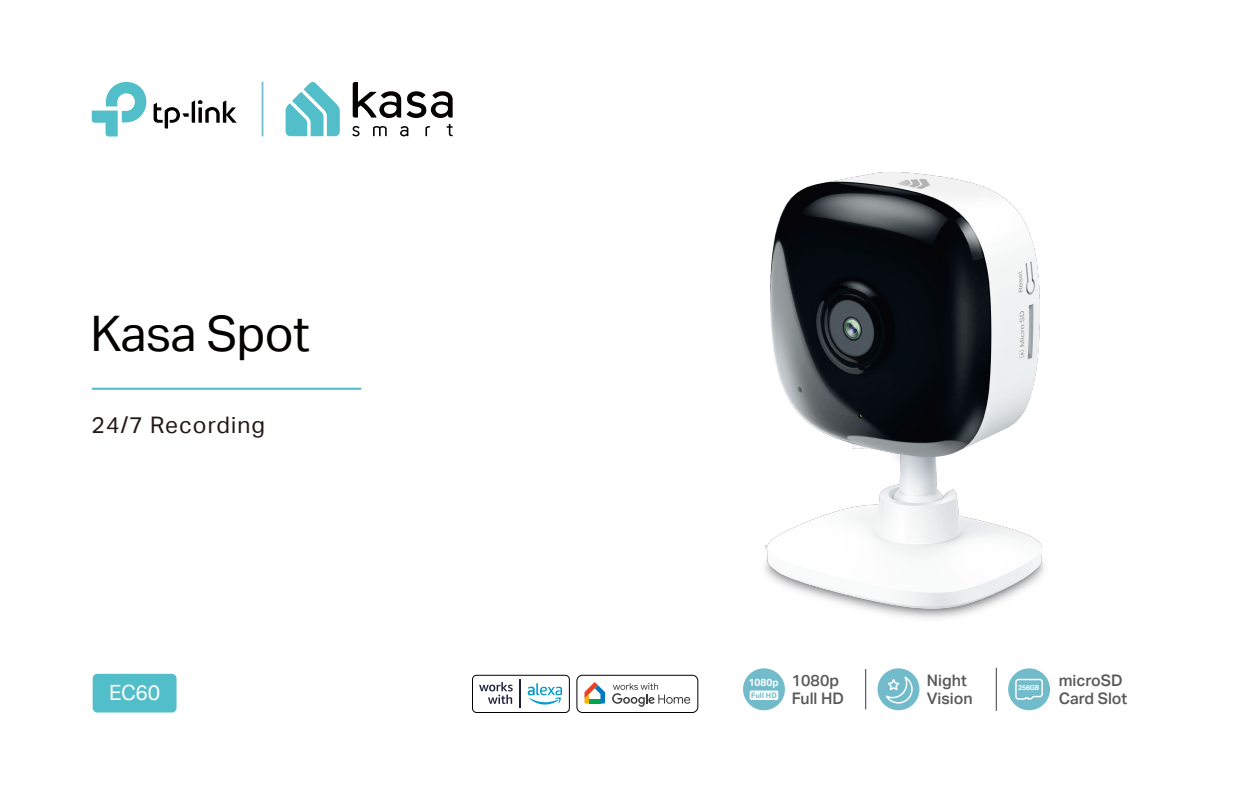
<style>
.page{position:relative;width:1260px;height:788px;background:#fff}
.page>*{position:absolute;margin:0;border:0;box-sizing:border-box;transform-origin:0 0}
.t1{font:49px "TP Link Aktiv Regular";letter-spacing:-.01em;color:#040000}
.t2{font:22.75px "TP Link Aktiv Regular";letter-spacing:.05em;color:#221815}
.t3{font:21px "TP Link Aktiv Regular";color:#fff}
.t4{font:15.92px/18.1px "TP Link Aktiv Medium";color:#595757}
.t5{font:10.24px "TP Link Aktiv Bold";letter-spacing:.01em;color:#fff}
.t6{font:7.61px "TP Link Aktiv Bold";letter-spacing:.025em;color:#71bbcb}
.t7{font:6.91px "TP Link Aktiv Bold";letter-spacing:-.025em;color:#fff}
</style>
<div class="page">
<div style="left:93px;top:673px;width:84px;height:39px;background:#52bec9;border-radius:5px"></div>
<hr style="left:92px;top:387px;width:269px;height:3px;background:#52bec9">
<svg style="left:425px;top:126px;width:5px;height:10px"></svg>
<svg style="left:447px;top:124px;width:6px;height:12px"></svg>
<svg style="left:352px;top:126px;width:8px;height:10px"></svg>
<svg style="left:373px;top:126px;width:14px;height:10px"></svg>
<svg style="left:400px;top:126px;width:8px;height:10px"></svg>
<svg style="left:407px;top:91px;width:46px;height:27px"></svg>
<svg style="left:353px;top:82px;width:48px;height:36px"></svg>
<svg style="left:286px;top:82px;width:54px;height:54px"></svg>
<svg style="left:92px;top:82px;width:54px;height:54px"></svg>
<svg style="left:154px;top:100px;width:83px;height:28px"></svg>
<hr style="left:262px;top:82px;width:1px;height:54px;background:#71bbcb">
<img style="left:765px;top:172px;width:280px;height:446px">
<hr style="left:865px;top:669px;width:1px;height:40px;background:#595757">
<hr style="left:996px;top:667px;width:1px;height:43px;background:#595757">
<div style="left:1008px;top:668px;width:42px;height:42px;background:#71bbcb;border-radius:50%"></div>
<svg style="left:1015px;top:678px;width:28px;height:22px"></svg>
<div style="left:878px;top:668px;width:41px;height:42px;background:#71bbcb;border-radius:50%"></div>
<svg style="left:883px;top:676px;width:30px;height:28px"></svg>
<div style="left:743px;top:668px;width:42px;height:42px;background:#71bbcb;border-radius:50%"></div>
<div style="left:750px;top:690px;width:28px;height:9px;background:#fff;border-radius:2px"></div>
<div style="left:577px;top:675px;width:121px;height:37px;border:1px solid #000;border-radius:6px"></div>
<svg style="left:585px;top:682px;width:20px;height:21px"></svg>
<svg style="left:612px;top:683px;width:78px;height:23px"></svg>
<div style="left:472px;top:675px;width:98px;height:37px;background:#fff;border:1px solid #000;border-radius:4px"></div>
<svg style="left:479px;top:682px;width:34px;height:21px"></svg>
<svg style="left:528px;top:683px;width:34px;height:21px"></svg>
<svg style="left:520px;top:679px;width:1px;height:29px"></svg>
<h1 class="t1" style="left:91px;top:305px;width:221px">Kasa Spot</h1>
<h2 class="t2" style="left:92px;top:412px;width:175px">24/7 Recording</h2>
<h3 class="t3" style="left:109px;top:680px;width:53px">EC60</h3>
<p class="t4" style="left:927px;top:671px;width:47px">Night<br>Vision</p>
<p class="t7" style="left:1018px;top:683px;width:22px">256GB</p>
<p class="t4" style="left:1059px;top:671px;width:70px">microSD<br>Card Slot</p>
<p class="t4" style="left:792px;top:671px;width:54px">1080p<br>Full HD</p>
<p class="t5" style="left:749px;top:676px;width:31px">1080p</p>
<p class="t6" style="left:751px;top:690px;width:27px">Full HD</p>
</div>
